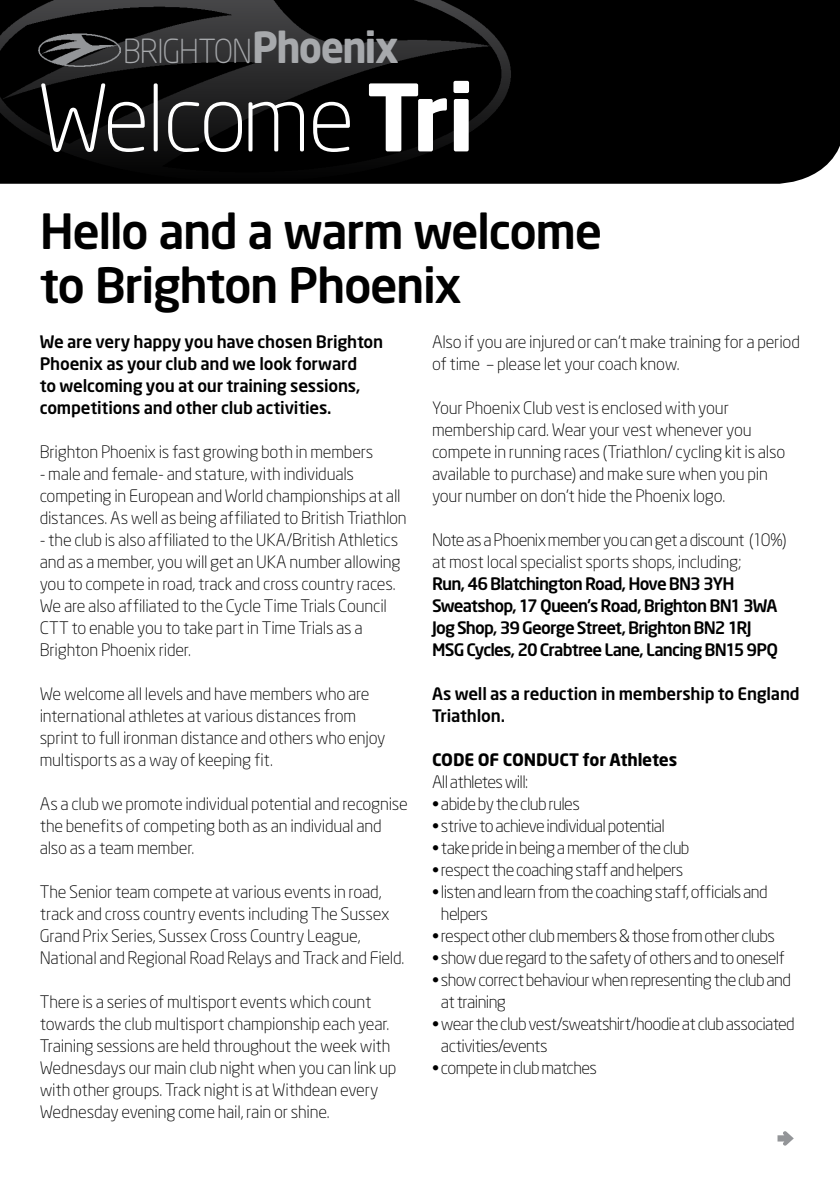
<style>
.page{position:relative;width:840px;height:1191px;background:#fff}
.page>*{position:absolute;margin:0;border:0;box-sizing:border-box;transform-origin:0 0}
.t1{font:300 91.6px "Neo Sans";letter-spacing:-.04em;color:#fff}
.t2{font:500 48px/54px "Neo Sans";letter-spacing:-.03em;color:#000}
.t3{font:300 32.8px "Neo Sans";letter-spacing:-.04em;color:#a7a9ac;scale:.94 1}
.t4{font:300 17px/22px "Neo Sans";letter-spacing:-.015em;color:#000}
.t5{font:300 17px/22px "Neo Sans";letter-spacing:-.04em;color:#000}
.t6{font:300 17px/22px "Neo Sans";letter-spacing:-.035em;color:#000}
.t7{font:500 17px/22px "Neo Sans";letter-spacing:-.015em;color:#000}
.t8{font:500 17px/22px "Neo Sans";letter-spacing:-.045em;color:#000}
.t9{font:700 17px "Neo Sans";letter-spacing:-.01em;color:#000}
.t10{font:300 17px "Neo Sans";letter-spacing:-.045em;color:#000}
.s1{font-weight:700;font-size:42.2px}
.s2{font-weight:700}
</style>
<div class="page">
<div style="left:0;top:0;width:839px;height:184px;background:#000"></div>
<img style="left:0;top:0;width:511px;height:183px">
<img style="left:38px;top:33px;width:82px;height:34px">
<svg style="left:777px;top:1131px;width:16px;height:14px"></svg>
<h3 class="t3" style="left:123px;top:32px;width:295px">BRIGHTON <span class="s1">Phoenix</span></h3>
<h1 class="t1" style="left:37px;top:63px;width:438px">Welcome <span class="s2">Tri</span></h1>
<h2 class="t2" style="left:40px;top:203px;width:564px">Hello and a warm welcome to Brighton Phoenix</h2>
<p class="t7" style="left:40px;top:330px;width:345px">We are very happy you have chosen Brighton Phoenix as your club and we look forward<br>to welcoming you at our training sessions, competitions and other club activities.</p>
<p class="t4" style="left:40px;top:441px;width:335px">Brighton Phoenix is fast growing both in members</p>
<p class="t4" style="left:40px;top:463px;width:368px">- male and female- and stature, with individuals competing in European and World championships at all distances. As well as being affiliated to British Triathlon</p>
<p class="t4" style="left:40px;top:529px;width:362px">- the club is also affiliated to the UKA/British Athletics and as a member, you will get an UKA number allowing you to compete in road, track and cross country races.<br>We are also affiliated to the Cycle Time Trials Council CTT to enable you to take part in Time Trials as a Brighton Phoenix rider.</p>
<p class="t4" style="left:40px;top:683px;width:347px">We welcome all levels and have members who are international athletes at various distances from sprint to full ironman distance and others who enjoy multisports as a way of keeping fit.</p>
<p class="t4" style="left:40px;top:793px;width:369px">As a club we promote individual potential and recognise the benefits of competing both as an individual and also as a team member.</p>
<p class="t4" style="left:40px;top:881px;width:366px">The Senior team compete at various events in road, track and cross country events including The Sussex Grand Prix Series, Sussex Cross Country League, National and Regional Road Relays and Track and Field.</p>
<p class="t4" style="left:40px;top:991px;width:358px">There is a series of multisport events which count towards the club multisport championship each year.<br>Training sessions are held throughout the week with Wednesdays our main club night when you can link up with other groups. Track night is at Withdean every Wednesday evening come hail, rain or shine.</p>
<p class="t4" style="left:432px;top:331px;width:369px">Also if you are injured or can’t make training for a period of time – please let your coach know.</p>
<p class="t4" style="left:432px;top:397px;width:354px">Your Phoenix Club vest is enclosed with your membership card. Wear your vest whenever you compete in running races (Triathlon/ cycling kit is also available to purchase) and make sure when you pin your number on don’t hide the Phoenix logo.</p>
<p class="t4" style="left:432px;top:528px;width:356px">Note as a Phoenix member you can get a discount (10%) at most local specialist sports shops, including;</p>
<p class="t8" style="left:432px;top:572px;width:347px">Run, 46 Blatchington Road, Hove BN3 3YH Sweatshop, 17 Queen’s Road, Brighton BN1 3WA Jog Shop, 39 George Street, Brighton BN2 1RJ MSG Cycles, 20 Crabtree Lane, Lancing BN15 9PQ</p>
<p class="t7" style="left:432px;top:682px;width:369px">As well as a reduction in membership to England<br>Triathlon.</p>
<p class="t9" style="left:432px;top:749px;width:247px">CODE OF CONDUCT for Athletes</p>
<p class="t10" style="left:432px;top:771px;width:97px">All athletes will:</p>
<p class="t6" style="left:432px;top:792px;width:149px">• abide by the club rules</p>
<p class="t5" style="left:432px;top:814px;width:234px">• strive to achieve individual potential</p>
<p class="t5" style="left:432px;top:836px;width:259px">• take pride in being a member of the club</p>
<p class="t6" style="left:432px;top:858px;width:253px">• respect the coaching staff and helpers</p>
<p class="t6" style="left:440px;top:880px;width:328px;text-indent:-9px">• listen and learn from the coaching staff, officials and helpers</p>
<p class="t6" style="left:432px;top:924px;width:344px">• respect other club members &amp; those from other clubs</p>
<p class="t6" style="left:432px;top:946px;width:354px">• show due regard to the safety of others and to oneself</p>
<p class="t5" style="left:440px;top:968px;width:351px;text-indent:-9px">• show correct behaviour when representing the club and at training</p>
<p class="t5" style="left:440px;top:1012px;width:355px;text-indent:-9px">• wear the club vest/sweatshirt/hoodie at club associated activities/events</p>
<p class="t5" style="left:432px;top:1056px;width:166px">• compete in club matches</p>
</div>
